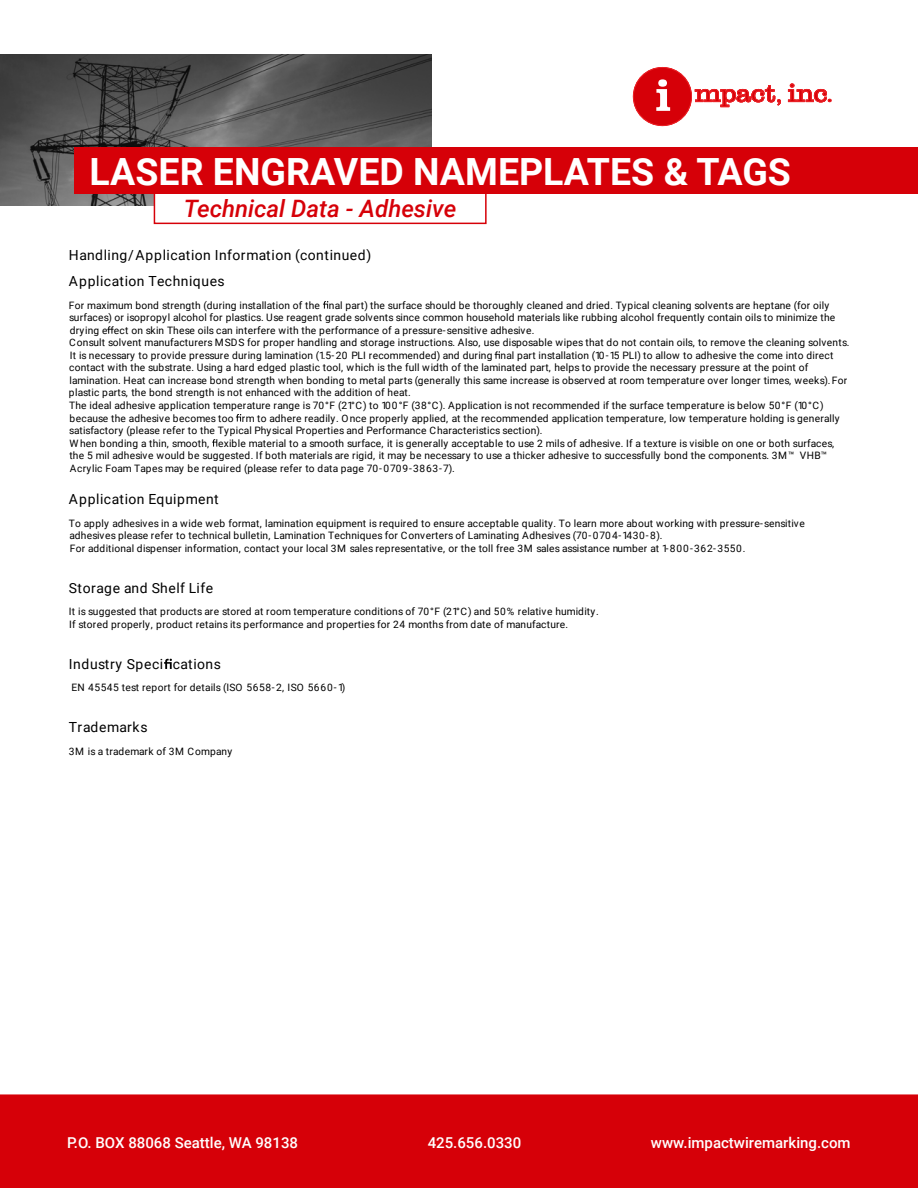
<style>
.page{position:relative;width:918px;height:1188px;background:#fff}
.page>*{position:absolute;margin:0;border:0;box-sizing:border-box;transform-origin:0 0}
.t1{font:700 37.5px "Roboto";color:#fff}
.t2{font:italic 500 24px "Roboto";color:#d60008}
.t3{font:500 15px "Roboto";color:#fff}
.t4{font:13.95px/25.8px "Roboto";letter-spacing:.035em;color:#000}
.t5{font:10.2px/12.6px "Roboto";letter-spacing:.015em;color:#000}
</style>
<div class="page">
<img style="left:0;top:54px;width:431px;height:151px">
<div style="left:154px;top:186px;width:333px;height:38px;background:#fff;border:2px solid #d60008"></div>
<div style="left:633px;top:67px;width:59px;height:59px;background:#d60008;border-radius:50%"></div>
<div style="left:633px;top:67px;width:59px;height:59px;border:1px solid #ea2227;border-radius:50%"></div>
<svg style="left:656px;top:79px;width:14px;height:32px"></svg>
<svg style="left:695px;top:85px;width:86px;height:22px"></svg>
<svg style="left:788px;top:84px;width:43px;height:18px"></svg>
<div style="left:0;top:1094px;width:918px;height:94px;background:#d60008"></div>
<div style="left:75px;top:148px;width:843px;height:46px;background:#d60008"></div>
<svg style="left:323px;top:301px;width:5px;height:8px"></svg>
<svg style="left:107px;top:326px;width:7px;height:8px"></svg>
<svg style="left:495px;top:351px;width:5px;height:8px"></svg>
<svg style="left:236px;top:414px;width:5px;height:8px"></svg>
<svg style="left:212px;top:439px;width:5px;height:8px"></svg>
<svg style="left:164px;top:659px;width:8px;height:10px"></svg>
<p class="t1" style="left:90px;top:145px;width:703px">LASER ENGRAVED NAMEPLATES &amp; TAGS</p>
<p class="t2" style="left:184px;top:191px;width:274px">Technical Data - Adhesive</p>
<p class="t4" style="left:69px;top:242px;width:304px">Handling/Application Information (continued)<br>Application Techniques</p>
<p class="t5" style="left:69px;top:298px;width:782px">For maximum bond strength (during installation of the nal part) the surface should be thoroughly cleaned and dried. Typical cleaning solvents are heptane (for oily surfaces) or isopropyl alcohol for plastics. Use reagent grade solvents since common household materials like rubbing alcohol frequently contain oils to minimize the drying e ect on skin These oils can interfere with the performance of a pressure- sensitive adhesive.<br>Consult solvent manufacturers MSDS for proper handling and storage instructions. Also, use disposable wipes that do not contain oils, to remove the cleaning solvents.<br>It is necessary to provide pressure during lamination (1.5- 20 PLI recommended) and during nal part installation (10- 15 PLI) to allow to adhesive the come into direct contact with the substrate. Using a hard edged plastic tool, which is the full width of the laminated part, helps to provide the necessary pressure at the point of lamination. Heat can increase bond strength when bonding to metal parts (generally this same increase is observed at room temperature over longer times, weeks). For plastic parts, the bond strength is not enhanced with the addition of heat.<br>The ideal adhesive application temperature range is 70°F (21°C) to 100°F (38°C). Application is not recommended if the surface temperature is below 50°F (10°C) because the adhesive becomes too rm to adhere readily. Once properly applied, at the recommended application temperature, low temperature holding is generally satisfactory (please refer to the Typical Physical Properties and Performance Characteristics section).<br>W hen bonding a thin, smooth, exible material to a smooth surface, it is generally acceptable to use 2 mils of adhesive. If a texture is visible on one or both surfaces, the 5 mil adhesive would be suggested. If both materials are rigid, it may be necessary to use a thicker adhesive to successfully bond the components. 3M™ VHB™ Acrylic Foam Tapes may be required (please refer to data page 70- 0709- 3863- 7).</p>
<p class="t4" style="left:69px;top:486px;width:151px">Application Equipment</p>
<p class="t5" style="left:69px;top:516px;width:737px">To apply adhesives in a wide web format, lamination equipment is required to ensure acceptable quality. To learn more about working with pressure- sensitive adhesives please refer to technical bulletin, Lamination Techniques for Converters of Laminating Adhesives (70- 0704- 1430- 8).<br>For additional dispenser information, contact your local 3M sales representative, or the toll free 3M sales assistance number at 1- 800- 362- 3550.</p>
<p class="t4" style="left:69px;top:575px;width:146px">Storage and Shelf Life</p>
<p class="t5" style="left:69px;top:605px;width:531px">It is suggested that products are stored at room temperature conditions of 70°F (21°C) and 50% relative humidity.<br>If stored properly, product retains its performance and properties for 24 months from date of manufacture.</p>
<p class="t4" style="left:69px;top:651px;width:154px">Industry Speci cations</p>
<p class="t5" style="left:72px;top:681px;width:275px">EN 45545 test report for details (ISO 5658-2, ISO 5660-1)</p>
<p class="t4" style="left:69px;top:714px;width:80px">Trademarks</p>
<p class="t5" style="left:69px;top:744px;width:165px">3M is a trademark of 3M Company</p>
<p class="t3" style="left:67px;top:1133px;width:232px">P.O. BOX 88068 Seattle, WA 98138</p>
<p class="t3" style="left:428px;top:1133px;width:95px">425.656.0330</p>
<p class="t3" style="left:651px;top:1133px;width:201px">www.impactwiremarking.com</p>
</div>
